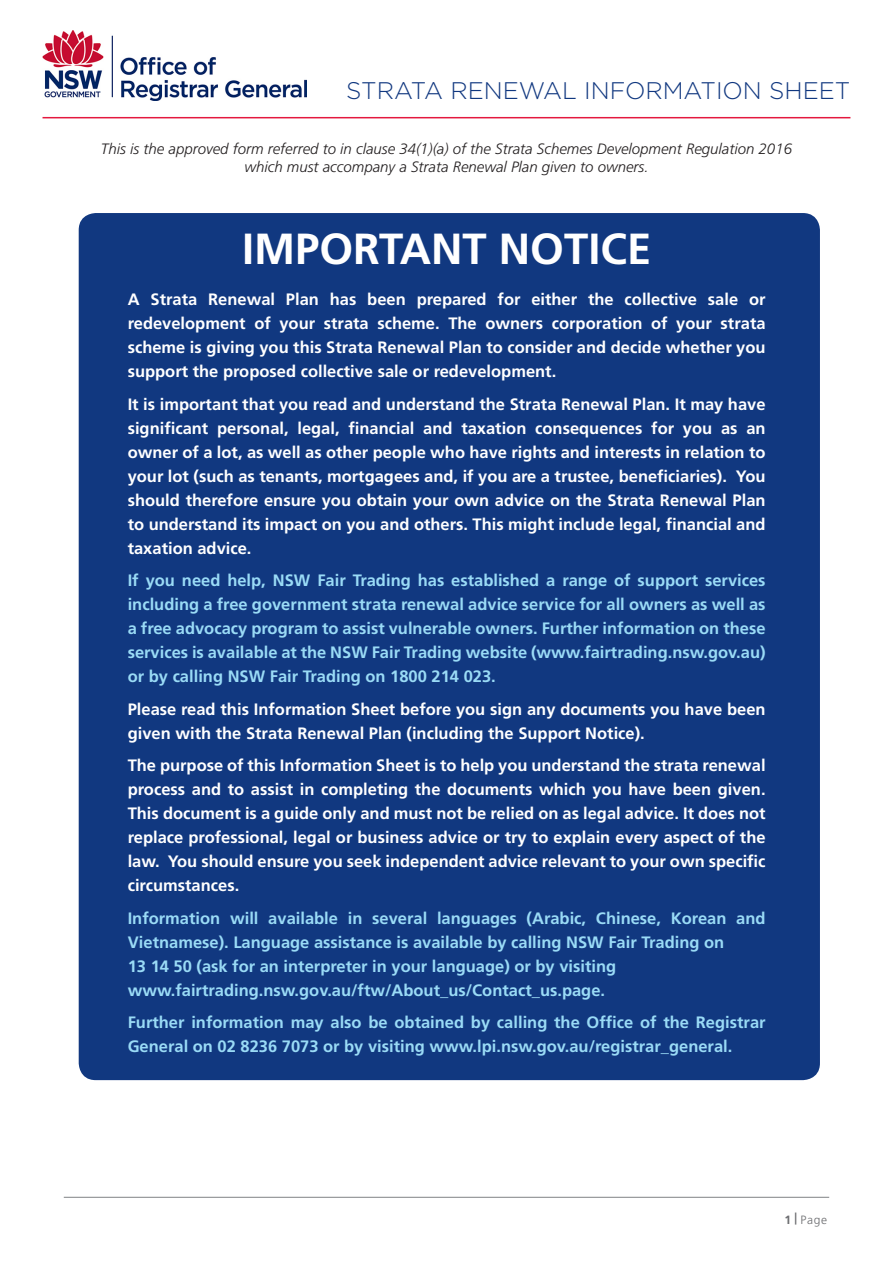
<style>
.page{position:relative;width:893px;height:1263px;background:#fff}
.page>*{position:absolute;margin:0;border:0;box-sizing:border-box;transform-origin:0 0}
.t1{font:700 43.5px "Frutiger CE";color:#fff}
.t2{font:300 24px "Gotham";color:#113880}
.t3{font:700 16.5px/24px "Frutiger CE";color:#fff}
.t4{font:700 16.5px/24px "Frutiger CE";color:#9adbf6}
.t5{font:italic 300 15px "Frutiger CE";color:#231f20}
.t6{font:300 12px "Frutiger CE";color:#6c6d70}
.t7{font:700 12px "Frutiger CE";color:#6c6d70}
</style>
<div class="page">
<hr style="left:64px;top:1197px;width:765px;height:1px;background:#808285">
<div style="left:79px;top:213px;width:741px;height:867px;background:#113880;border-radius:17px"></div>
<hr style="left:43px;top:117px;width:807px;height:1px;background:#e4183e">
<img style="left:43px;top:31px;width:264px;height:69px">
<p class="t2" style="left:346px;top:76px;width:506px">STRATA RENEWAL INFORMATION SHEET</p>
<p class="t5" style="left:101px;top:140px;width:692px">This is the approved form referred to in clause 34 1( a) ( ) of the Strata Schemes Development Regulation 2016</p>
<p class="t5" style="left:244px;top:158px;width:406px">which must accompany a Strata Renewal Plan given to owners.</p>
<p class="t3" style="left:128px;top:287px;width:13px">A</p>
<p class="t3" style="left:151px;top:287px;width:48px">Strata</p>
<p class="t1" style="left:242px;top:223px;width:411px">IMPORTANT NOTICE</p>
<p class="t3" style="left:208px;top:287px;width:68px">Renewal</p>
<p class="t3" style="left:286px;top:287px;width:35px">Plan</p>
<p class="t3" style="left:330px;top:287px;width:28px">has</p>
<p class="t3" style="left:367px;top:287px;width:40px">been</p>
<p class="t3" style="left:417px;top:287px;width:72px">prepared</p>
<p class="t3" style="left:498px;top:287px;width:24px">for</p>
<p class="t3" style="left:531px;top:287px;width:47px">either</p>
<p class="t3" style="left:588px;top:287px;width:27px">the</p>
<p class="t3" style="left:625px;top:287px;width:74px">collective</p>
<p class="t3" style="left:708px;top:287px;width:32px">sale</p>
<p class="t3" style="left:749px;top:287px;width:18px">or</p>
<p class="t3" style="left:254px;top:311px;width:18px">of</p>
<p class="t3" style="left:651px;top:311px;width:18px">of</p>
<p class="t3" style="left:128px;top:311px;width:639px">redevelopment<br>scheme is giving you this Strata Renewal Plan to consider and decide whether you support the proposed collective sale or redevelopment.</p>
<p class="t3" style="left:128px;top:392px;width:639px;text-align:right">It is important that you read and understand the Strata Renewal Plan It. may have an</p>
<p class="t3" style="left:377px;top:311px;width:64px">scheme.</p>
<p class="t3" style="left:448px;top:311px;width:30px">The</p>
<p class="t3" style="left:552px;top:311px;width:92px">corporation</p>
<p class="t3" style="left:324px;top:311px;width:46px">strata</p>
<p class="t3" style="left:721px;top:311px;width:46px">strata</p>
<p class="t3" style="left:279px;top:311px;width:37px">your</p>
<p class="t3" style="left:485px;top:311px;width:59px">owners</p>
<p class="t3" style="left:676px;top:311px;width:37px">your</p>
<p class="t3" style="left:128px;top:416px;width:82px">significant</p>
<p class="t3" style="left:128px;top:440px;width:639px">owner of a lot, as well as other people who have rights and interests in relation to</p>
<p class="t3" style="left:736px;top:464px;width:31px">You</p>
<p class="t3" style="left:348px;top:416px;width:68px">financial</p>
<p class="t3" style="left:651px;top:416px;width:24px">for</p>
<p class="t3" style="left:217px;top:416px;width:73px">personal,</p>
<p class="t3" style="left:297px;top:416px;width:44px">legal,</p>
<p class="t3" style="left:423px;top:416px;width:31px">and</p>
<p class="t3" style="left:461px;top:416px;width:67px">taxation</p>
<p class="t3" style="left:535px;top:416px;width:109px">consequences</p>
<p class="t3" style="left:683px;top:416px;width:31px">you</p>
<p class="t3" style="left:721px;top:416px;width:18px">as</p>
<p class="t3" style="left:128px;top:464px;width:639px">your lot (such as tenants, mortgagees and if, you are a trustee, beneficiaries .) should therefore ensure you obtain your own advice on the Strata Renewal Plan to understand its impact on you and others. This might include legal, financial and taxation advice.</p>
<p class="t4" style="left:128px;top:568px;width:639px;text-align:justify">If you need help, NSW Fair Trading has established a range of support services including a free government strata renewal advice service for all owners as well as a free advocacy program to assist vulnerable owners. Further information on these services is available at the NSW Fair Trading website (www.fairtrading.nsw.gov.au( or by calling NSW Fair Trading on 1800 214 023.</p>
<p class="t3" style="left:128px;top:697px;width:639px">Please read this Information Sheet before you sign any documents you have been given with the Strata Renewal Plan (including the Support Notice .(</p>
<p class="t3" style="left:128px;top:753px;width:639px;text-align:right">The purpose of this Information Sheet is to help you understand the strata renewal process and to assist in completing the documents which you have been given.<br>This document is a guide only and must not be relied on as legal advice It. does not replace professional, legal or business advice or try to explain every aspect of the You should ensure you seek independent advice relevant to your own specific</p>
<p class="t3" style="left:128px;top:849px;width:113px">law. circumstances.</p>
<p class="t4" style="left:128px;top:906px;width:598px">Information<br>Vietnamese .) Language assistance is available by calling NSW Fair Trading on</p>
<p class="t4" style="left:128px;top:954px;width:490px">13 14 50 (ask for an interpreter in your language) or by visiting</p>
<p class="t4" style="left:128px;top:978px;width:479px">www.fairtrading.nsw.gov.au/ftw/About_us/Contact_us.page.</p>
<p class="t4" style="left:128px;top:1010px;width:639px">Further information may also be obtained by calling the Office of the Registrar<br>General on 02 8236 7073 or by visiting www.lpi.nsw.gov.au/registrar_general.</p>
<p class="t4" style="left:527px;top:906px;width:61px">(Arabic,</p>
<p class="t4" style="left:230px;top:906px;width:30px">will</p>
<p class="t4" style="left:268px;top:906px;width:71px">available</p>
<p class="t4" style="left:372px;top:906px;width:57px">several</p>
<p class="t4" style="left:437px;top:906px;width:81px">languages</p>
<p class="t4" style="left:596px;top:906px;width:67px">Chinese,</p>
<p class="t4" style="left:736px;top:906px;width:31px">and</p>
<p class="t4" style="left:348px;top:906px;width:16px">in</p>
<p class="t4" style="left:671px;top:906px;width:57px">Korean</p>
<p class="t7" style="left:795px;top:1210px;width:4px">|</p>
<p class="t7" style="left:785px;top:1212px;width:8px">1</p>
<p class="t6" style="left:801px;top:1212px;width:28px">Page</p>
</div>
